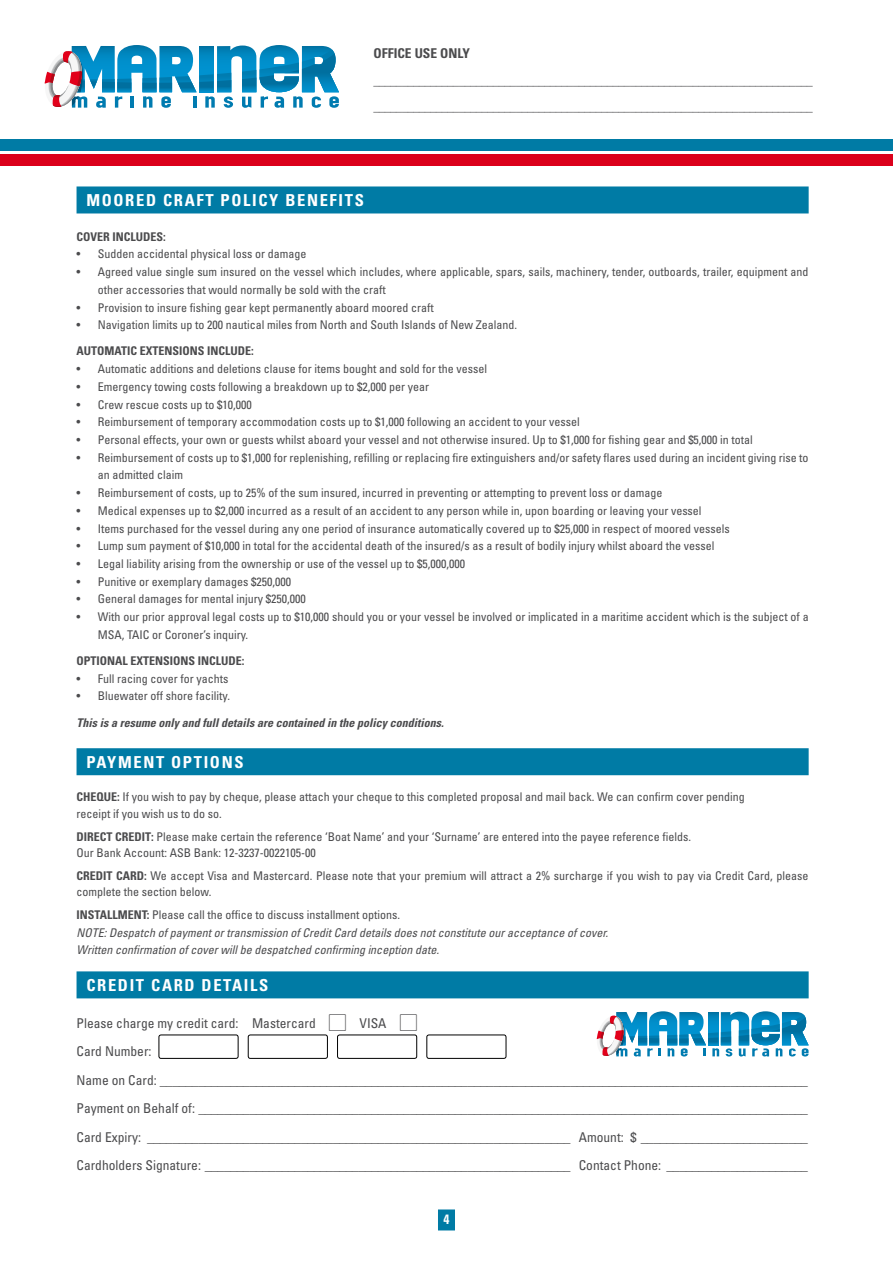
<style>
.page{position:relative;width:893px;height:1263px;background:#fff}
.page>*{position:absolute;margin:0;border:0;box-sizing:border-box;transform-origin:0 0}
.t1{font:700 condensed 16.5px "Univers";letter-spacing:.1em;color:#fff}
.t2{font:condensed 13.5px/28.5px "Univers";color:#4b4b4d}
.t3{font:700 condensed 13.5px "Univers";color:#4b4b4d}
.t4{font:700 condensed 13.5px "Univers";color:#fff}
.t5{font:condensed 12px/17.7px "Univers";color:#4b4b4d}
.t6{font:italic condensed 12px/17.2px "Univers";color:#4b4b4d}
.t7{font:700 condensed 12px "Univers";color:#4b4b4d}
.t8{font:italic 700 condensed 12px "Univers";color:#4b4b4d}
.s1{font-weight:700}
.s2{font-weight:700;font-style:normal}
.s3{font-style:normal}
.s4{font-family:"Carta";font-stretch:normal;font-size:21px}
</style>
<div class="page">
<div style="left:77px;top:186px;width:732px;height:27px;background:#007ba5"></div>
<div style="left:77px;top:748px;width:732px;height:27px;background:#007ba5"></div>
<div style="left:77px;top:971px;width:732px;height:27px;background:#007ba5"></div>
<div style="left:438px;top:1209px;width:17px;height:21px;background:#007ba5"></div>
<svg style="left:44px;top:45px;width:295px;height:63px"></svg>
<div style="left:0;top:154px;width:893px;height:12px;background:#db001b"></div>
<div style="left:0;top:139px;width:893px;height:12px;background:#007ba5"></div>
<svg style="left:596px;top:1011px;width:213px;height:46px"></svg>
<div style="left:159px;top:1035px;width:79px;height:24px;border:1px solid #000;border-radius:2px"></div>
<div style="left:248px;top:1035px;width:80px;height:24px;border:1px solid #000;border-radius:2px"></div>
<div style="left:337px;top:1035px;width:80px;height:24px;border:1px solid #000;border-radius:2px"></div>
<div style="left:427px;top:1035px;width:79px;height:24px;border:1px solid #000;border-radius:2px"></div>
<p class="t3" style="left:373px;top:45px;width:98px">OFFICE USE ONLY</p>
<p class="t5" style="left:373px;top:67px;width:441px;line-height:26.2px">_____________________________________________________________________________ _____________________________________________________________________________</p>
<h1 class="t1" style="left:86px;top:190px;width:279px">MOORED CRAFT POLICY BENEFITS</h1>
<p class="t7" style="left:77px;top:229px;width:91px">COVER INCLUDES:</p>
<p class="t5" style="left:77px;top:245px;width:231px">• Sudden accidental physical loss or damage</p>
<p class="t5" style="left:98px;top:263px;width:712px;text-indent:-21px">• Agreed value single sum insured on the vessel which includes, where applicable, spars, sails, machinery, tender, outboards, trailer, equipment and other accessories that would normally be sold with the craft</p>
<p class="t5" style="left:77px;top:298px;width:359px">• Provision to insure fishing gear kept permanently aboard moored craft</p>
<p class="t5" style="left:77px;top:316px;width:442px">• Navigation limits up to 200 nautical miles from North and South Islands of New Zealand.</p>
<p class="t7" style="left:77px;top:344px;width:179px">AUTOMATIC EXTENSIONS INCLUDE:</p>
<p class="t5" style="left:77px;top:360px;width:412px">• Automatic additions and deletions clause for items bought and sold for the vessel</p>
<p class="t5" style="left:77px;top:378px;width:354px">• Emergency towing costs following a breakdown up to $2,000 per year</p>
<p class="t5" style="left:77px;top:395px;width:177px">• Crew rescue costs up to $10,000</p>
<p class="t5" style="left:77px;top:413px;width:505px">• Reimbursement of temporary accommodation costs up to $1,000 following an accident to your vessel</p>
<p class="t5" style="left:77px;top:431px;width:678px">• Personal effects, your own or guests whilst aboard your vessel and not otherwise insured. Up to $1,000 for fishing gear and $5,000 in total</p>
<p class="t5" style="left:98px;top:448px;width:712px;text-indent:-21px">• Reimbursement of costs up to $1,000 for replenishing, refilling or replacing fire extinguishers and/or safety flares used during an incident giving rise to an admitted claim</p>
<p class="t5" style="left:77px;top:484px;width:587px">• Reimbursement of costs, up to 25% of the sum insured, incurred in preventing or attempting to prevent loss or damage</p>
<p class="t5" style="left:77px;top:501px;width:627px">• Medical expenses up to $2,000 incurred as a result of an accident to any person while in, upon boarding or leaving your vessel</p>
<p class="t5" style="left:77px;top:519px;width:655px">• Items purchased for the vessel during any one period of insurance automatically covered up to $25,000 in respect of moored vessels</p>
<p class="t5" style="left:77px;top:537px;width:639px">• Lump sum payment of $10,000 in total for the accidental death of the insured/s as a result of bodily injury whilst aboard the vessel</p>
<p class="t5" style="left:77px;top:555px;width:390px">• Legal liability arising from the ownership or use of the vessel up to $5,000,000</p>
<p class="t5" style="left:77px;top:572px;width:216px">• Punitive or exemplary damages $250,000</p>
<p class="t5" style="left:77px;top:590px;width:231px">• General damages for mental injury $250,000</p>
<p class="t5" style="left:98px;top:608px;width:712px;text-indent:-21px">• With our prior approval legal costs up to $10,000 should you or your vessel be involved or implicated in a maritime accident which is the subject of a<br>MSA, TAIC or Coroner’s inquiry.</p>
<p class="t7" style="left:77px;top:653px;width:170px">OPTIONAL EXTENSIONS INCLUDE:</p>
<p class="t5" style="left:77px;top:669px;width:153px">• Full racing cover for yachts</p>
<p class="t5" style="left:77px;top:687px;width:155px">• Bluewater off shore facility.</p>
<p class="t8" style="left:77px;top:715px;width:369px">This is a resume only and full details are contained in the policy conditions.</p>
<h1 class="t1" style="left:86px;top:752px;width:159px">PAYMENT OPTIONS</h1>
<p class="t5" style="left:77px;top:789px;width:670px;line-height:16.5px"><span class="s1">CHEQUE:</span> If you wish to pay by cheque, please attach your cheque to this completed proposal and mail back. We can confirm cover pending receipt if you wish us to do so.</p>
<p class="t5" style="left:77px;top:828px;width:616px;line-height:16.5px"><span class="s1">DIRECT CREDIT:</span> Please make certain the reference ‘Boat Name’ and your ‘Surname’ are entered into the payee reference fields.<br>Our Bank Account: ASB Bank: 12-3237-0022105-00</p>
<p class="t5" style="left:77px;top:867px;width:733px;line-height:16.5px"><span class="s1">CREDIT CARD:</span> We accept Visa and Mastercard. Please note that your premium will attract a 2% surcharge if you wish to pay via Credit Card, please complete the section below.</p>
<p class="t6" style="left:77px;top:906px;width:533px"><span class="s2">INSTALLMENT:</span> <span class="s3">Please call the office to discuss installment options.<br></span>NOTE: Despatch of payment or transmission of Credit Card details does not constitute our acceptance of cover.<br>Written confirmation of cover will be despatched confirming inception date.</p>
<h1 class="t1" style="left:86px;top:975px;width:183px">CREDIT CARD DETAILS</h1>
<p class="t2" style="left:77px;top:1009px;width:733px">Please charge my credit card: Mastercard <span class="s4">l</span> VISA <span class="s4">l<br></span>Card Number:<br>Name on Card: _____________________________________________________________________________________________________ Payment on Behalf of: _______________________________________________________________________________________________ Card Expiry: __________________________________________________________________ Amount: $ __________________________ Cardholders Signature: _________________________________________________________ Contact Phone: ______________________</p>
<p class="t4" style="left:443px;top:1211px;width:7px">4</p>
</div>
